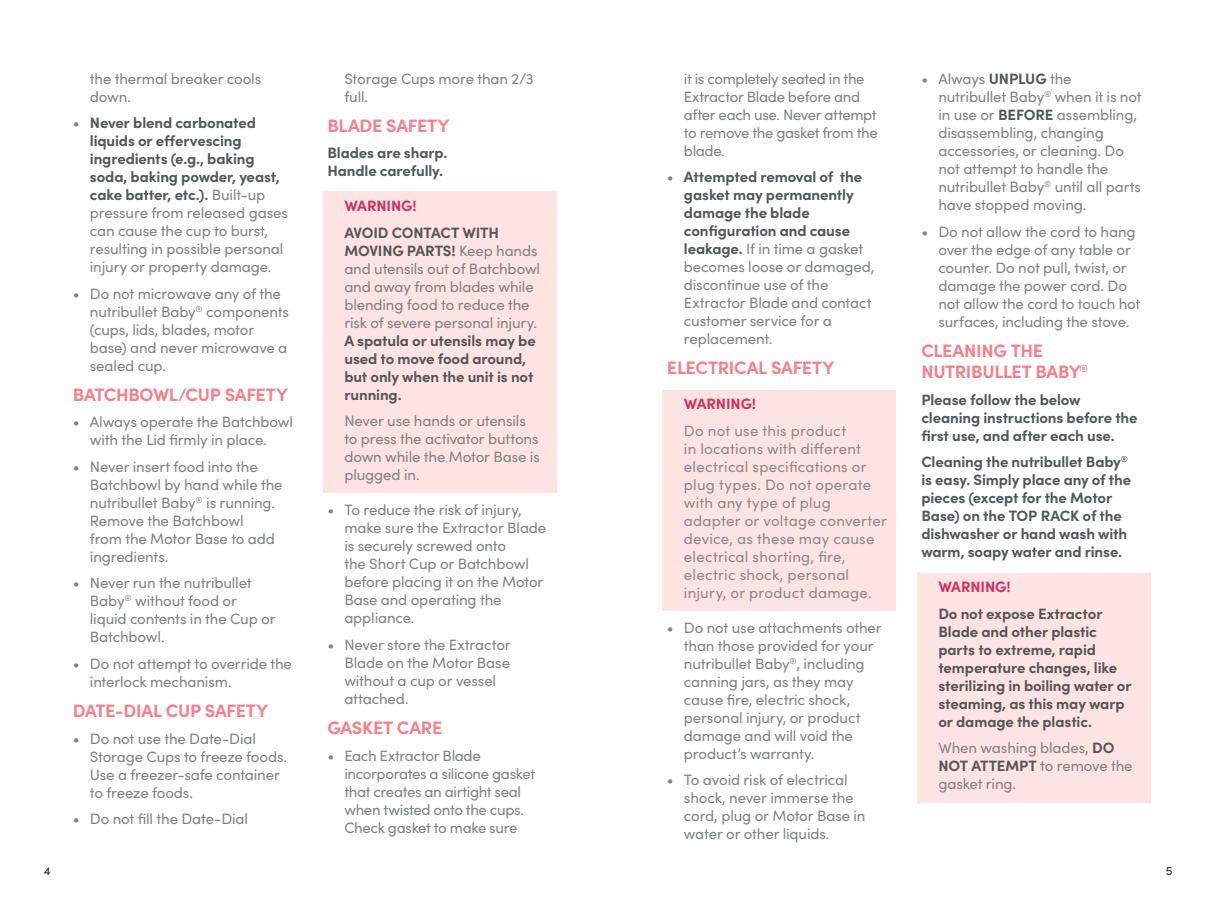
<style>
.page{position:relative;width:1215px;height:920px;background:#fff}
.page>*{position:absolute;margin:0;border:0;box-sizing:border-box;transform-origin:0 0}
.Safeguards_Title{font:700 18px/21.6px "Sofia Pro";letter-spacing:-.015em;color:#f3808a}
.WARNING_paragraphs{font:15px/18px "Sofia Pro";letter-spacing:-.01em;color:#808285}
.Base{font:700 15px/18px "Sofia Pro";letter-spacing:-.01em;color:#54565a}
.WARNING_paragraphs-2{font:15px/18px "Sofia Pro";letter-spacing:.015em;color:#8a8a8e}
.WARNING_paragraphs-3{font:700 15px/18px "Sofia Pro";letter-spacing:-.01em;color:#54565a}
.WARNING{font:700 15px "Sofia Pro";letter-spacing:-.01em;color:#cc3063}
.t1{font:12px "Sofia Pro";color:#231f20}
.s1{font-weight:700;color:#54565a}
</style>
<div class="page">
<div style="left:323px;top:192px;width:234px;height:301px;background:#fde3e1"></div>
<div style="left:917px;top:573px;width:234px;height:229px;background:#fde3e1"></div>
<div style="left:663px;top:390px;width:233px;height:221px;background:#fde3e1"></div>
<p class="WARNING_paragraphs" style="left:90px;top:69px;width:173px">the thermal breaker cools down.</p>
<p class="WARNING_paragraphs" style="left:90px;top:113px;width:199px;text-indent:-17px">• <span class="s1">Never blend carbonated liquids or effervescing ingredients (e.g., baking soda, baking powder, yeast, cake batter, etc.).</span> Built-up pressure from released gases can cause the cup to burst, resulting in possible personal injury or property damage.</p>
<p class="WARNING_paragraphs" style="left:90px;top:284px;width:201px;text-indent:-17px">• Do not microwave any of the nutribullet Baby<sup>®</sup> components (cups, lids, blades, motor base) and never microwave a sealed cup.</p>
<p class="Safeguards_Title" style="left:73px;top:382px;width:217px">BATCHBOWL/CUP SAFETY</p>
<p class="WARNING_paragraphs" style="left:90px;top:412px;width:205px;text-indent:-17px">• Always operate the Batchbowl with the Lid firmly in place.</p>
<p class="WARNING_paragraphs" style="left:90px;top:457px;width:194px;text-indent:-17px">• Never insert food into the<br>Batchbowl by hand while the nutribullet Baby<sup>®</sup> is running.<br>Remove the Batchbowl<br>from the Motor Base to add ingredients.</p>
<p class="WARNING_paragraphs" style="left:90px;top:573px;width:187px;text-indent:-17px">• Never run the nutribullet<br>Baby<sup>®</sup> without food or liquid contents in the Cup or<br>Batchbowl.</p>
<p class="WARNING_paragraphs" style="left:90px;top:654px;width:204px;text-indent:-17px">• Do not attempt to override the interlock mechanism.</p>
<p class="Safeguards_Title" style="left:73px;top:698px;width:197px">DATE-DIAL CUP SAFETY</p>
<p class="WARNING_paragraphs" style="left:90px;top:728px;width:199px;text-indent:-17px">• Do not use the Date-Dial<br>Storage Cups to freeze foods.<br>Use a freezer-safe container to freeze foods.</p>
<p class="WARNING_paragraphs" style="left:73px;top:809px;width:177px">• Do not fill the Date-Dial</p>
<p class="WARNING_paragraphs" style="left:344px;top:69px;width:191px">Storage Cups more than 2/3 full.</p>
<p class="Safeguards_Title" style="left:327px;top:113px;width:124px">BLADE SAFETY</p>
<p class="Base" style="left:327px;top:143px;width:122px">Blades are sharp.<br>Handle carefully.</p>
<p class="WARNING" style="left:344px;top:195px;width:74px">WARNING!</p>
<p class="WARNING_paragraphs" style="left:344px;top:223px;width:197px"><span class="s1">AVOID CONTACT WITH<br>MOVING PARTS!</span> Keep hands and utensils out of Batchbowl and away from blades while blending food to reduce the risk of severe personal injury.<br><span class="s1">A spatula or utensils may be used to move food around, but only when the unit is not running.</span></p>
<p class="WARNING_paragraphs" style="left:344px;top:411px;width:197px">Never use hands or utensils to press the activator buttons down while the Motor Base is plugged in.</p>
<p class="WARNING_paragraphs" style="left:344px;top:500px;width:203px;text-indent:-17px">• To reduce the risk of injury, make sure the Extractor Blade is securely screwed onto<br>the Short Cup or Batchbowl before placing it on the Motor<br>Base and operating the appliance.</p>
<p class="WARNING_paragraphs" style="left:344px;top:635px;width:168px;text-indent:-17px">• Never store the Extractor<br>Blade on the Motor Base without a cup or vessel attached.</p>
<p class="Safeguards_Title" style="left:327px;top:715px;width:117px">GASKET CARE</p>
<p class="WARNING_paragraphs" style="left:344px;top:745px;width:192px;text-indent:-17px">• Each Extractor Blade incorporates a silicone gasket that creates an airtight seal when twisted onto the cups.<br>Check gasket to make sure</p>
<p class="WARNING_paragraphs" style="left:684px;top:69px;width:195px">it is completely seated in the<br>Extractor Blade before and after each use. Never attempt to remove the gasket from the blade.</p>
<p class="WARNING_paragraphs" style="left:684px;top:167px;width:192px;text-indent:-17px">• <span class="s1">Attempted removal of the gasket may permanently damage the blade configuration and cause leakage.</span> If in time a gasket becomes loose or damaged, discontinue use of the<br>Extractor Blade and contact customer service for a replacement.</p>
<p class="Safeguards_Title" style="left:667px;top:356px;width:169px">ELECTRICAL SAFETY</p>
<p class="WARNING" style="left:684px;top:393px;width:74px">WARNING!</p>
<p class="WARNING_paragraphs-2" style="left:684px;top:421px;width:205px">Do not use this product<br>in locations with different electrical specifications or plug types. Do not operate with any type of plug adapter or voltage converter device, as these may cause electrical shorting, fire, electric shock, personal injury, or product damage.</p>
<p class="WARNING_paragraphs" style="left:684px;top:618px;width:199px;text-indent:-17px">• Do not use attachments other than those provided for your nutribullet Baby<sup>®</sup>, including canning jars, as they may cause fire, electric shock, personal injury, or product damage and will void the product’s warranty.</p>
<p class="WARNING_paragraphs" style="left:684px;top:770px;width:183px;text-indent:-17px">• To avoid risk of electrical shock, never immerse the cord, plug or Motor Base in water or other liquids.</p>
<p class="WARNING_paragraphs" style="left:938px;top:69px;width:205px;text-indent:-17px">• Always <span class="s1">UNPLUG</span> the nutribullet Baby<sup>®</sup> when it is not in use or <span class="s1">BEFORE</span> assembling, disassembling, changing accessories, or cleaning. Do not attempt to handle the nutribullet Baby<sup>®</sup> until all parts have stopped moving.</p>
<p class="WARNING_paragraphs" style="left:938px;top:222px;width:204px;text-indent:-17px">• Do not allow the cord to hang over the edge of any table or counter. Do not pull, twist, or damage the power cord. Do not allow the cord to touch hot surfaces, including the stove.</p>
<p class="Safeguards_Title" style="left:921px;top:338px;width:168px">CLEANING THE<br>NUTRIBULLET BABY<sup>®</sup></p>
<p class="Base" style="left:921px;top:389px;width:218px">Please follow the below cleaning instructions before the first use, and after each use.</p>
<p class="Base" style="left:921px;top:452px;width:211px">Cleaning the nutribullet Baby<sup>® </sup>is easy. Simply place any of the pieces (except for the Motor<br>Base) on the TOP RACK of the dishwasher or hand wash with warm, soapy water and rinse.</p>
<p class="WARNING" style="left:938px;top:576px;width:74px">WARNING!</p>
<p class="WARNING_paragraphs-3" style="left:938px;top:603px;width:195px">Do not expose Extractor<br>Blade and other plastic parts to extreme, rapid temperature changes, like sterilizing in boiling water or steaming, as this may warp or damage the plastic.</p>
<p class="WARNING_paragraphs" style="left:938px;top:738px;width:196px">When washing blades, <span class="s1">DO<br>NOT ATTEMPT</span> to remove the gasket ring.</p>
<p class="t1" style="left:44px;top:862px;width:8px">4</p>
<p class="t1" style="left:1166px;top:862px;width:8px">5</p>
</div>
